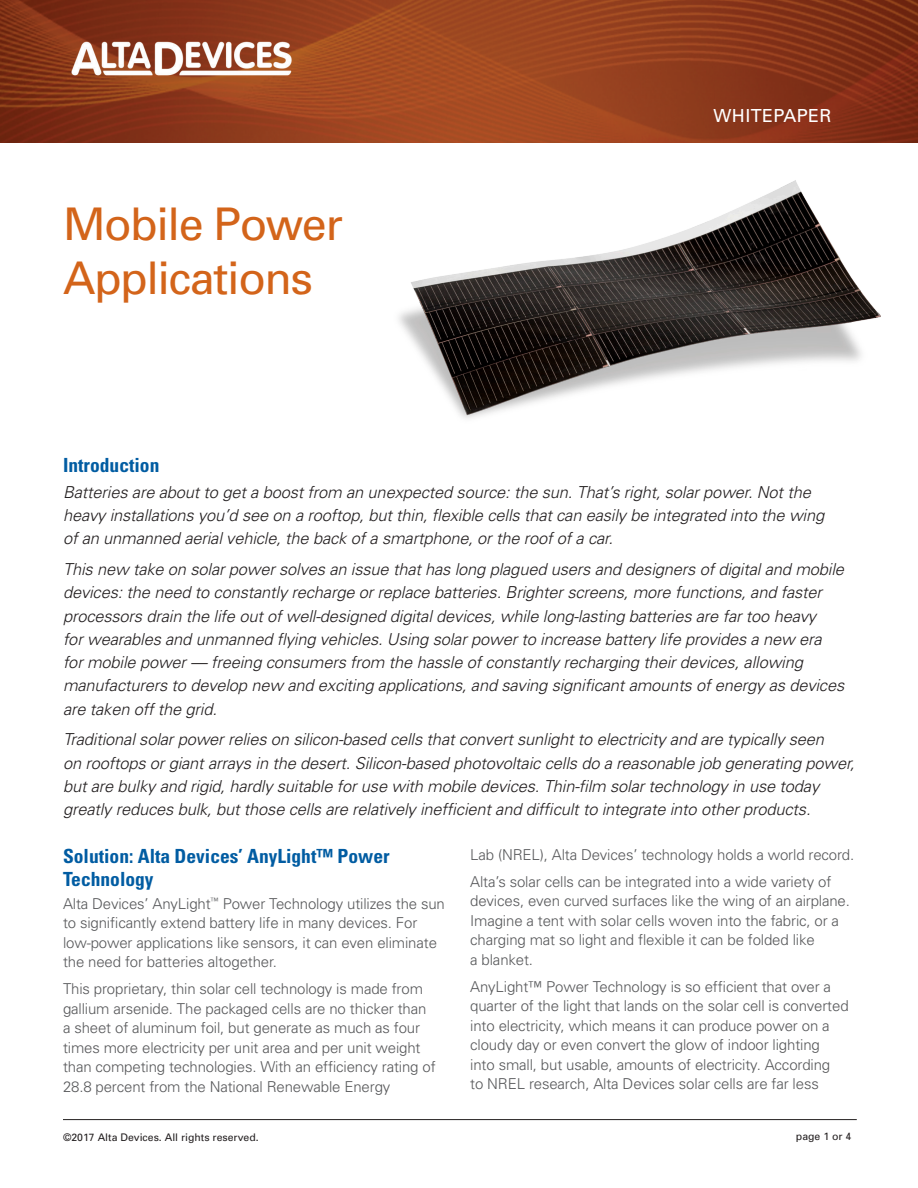
<style>
.page{position:relative;width:918px;height:1188px;background:#fff}
.page>*{position:absolute;margin:0;border:0;box-sizing:border-box;transform-origin:0 0}
.Title_1{font:45px/54px "Univers";letter-spacing:-.03em;color:#d3641a}
.Body_Head_1{font:700 condensed 19.5px/23.4px "Univers";color:#015ca2}
.t1{font:18px "Univers";letter-spacing:.02em;color:#fff}
.Intro_Body{font:italic 300 16.5px/23.2px "Univers";letter-spacing:-.01em;color:#231f20}
.Body{font:300 15px/19.5px "Univers";letter-spacing:-.01em;color:#57585a}
.t2{font:10.5px "Univers";color:#231f20}
</style>
<div class="page">
<img style="left:0;top:0;width:918px;height:143px">
<hr style="left:63px;top:1119px;width:794px;height:1px;background:#231f20">
<img style="left:398px;top:180px;width:482px;height:239px">
<p class="Title_1" style="left:63px;top:196px;width:282px">Mobile Power<br>Applications</p>
<p class="t1" style="left:714px;top:105px;width:119px">WHITEPAPER</p>
<p class="Body_Head_1" style="left:63px;top:453px;width:98px">Introduction</p>
<p class="Intro_Body" style="left:63px;top:480px;width:763px">Batteries are about to get a boost from an unexpected source: the sun. That’s right, solar power. Not the heavy installations you’d see on a rooftop, but thin, flexible cells that can easily be integrated into the wing of an unmanned aerial vehicle, the back of a smartphone, or the roof of a car.</p>
<p class="Intro_Body" style="left:63px;top:557px;width:783px">This new take on solar power solves an issue that has long plagued users and designers of digital and mobile devices: the need to constantly recharge or replace batteries. Brighter screens, more functions, and faster processors drain the life out of well-designed digital devices, while long-lasting batteries are far too heavy<br>for wearables and unmanned flying vehicles. Using solar power to increase battery life provides a new era for mobile power — freeing consumers from the hassle of constantly recharging their devices, allowing manufacturers to develop new and exciting applications, and saving significant amounts of energy as devices are taken off the grid.</p>
<p class="Intro_Body" style="left:63px;top:728px;width:793px">Traditional solar power relies on silicon-based cells that convert sunlight to electricity and are typically seen<br>on rooftops or giant arrays in the desert. Silicon-based photovoltaic cells do a reasonable job generating power, but are bulky and rigid, hardly suitable for use with mobile devices. Thin-film solar technology in use today greatly reduces bulk, but those cells are relatively inefficient and difficult to integrate into other products.</p>
<p class="Body_Head_1" style="left:63px;top:844px;width:328px">Solution: Alta Devices’ AnyLight™ Power<br>Technology</p>
<p class="Body" style="left:63px;top:893px;width:383px">Alta Devices’ AnyLight<sup>™</sup> Power Technology utilizes the sun to significantly extend battery life in many devices. For low-power applications like sensors, it can even eliminate the need for batteries altogether.</p>
<p class="Body" style="left:63px;top:979px;width:374px">This proprietary, thin solar cell technology is made from gallium arsenide. The packaged cells are no thicker than a sheet of aluminum foil, but generate as much as four times more electricity per unit area and per unit weight than competing technologies. With an efficiency rating of 28.8 percent from the National Renewable Energy</p>
<p class="Body" style="left:470px;top:844px;width:386px">Lab (NREL), Alta Devices’ technology holds a world record.</p>
<p class="Body" style="left:470px;top:871px;width:381px">Alta’s solar cells can be integrated into a wide variety of devices, even curved surfaces like the wing of an airplane.<br>Imagine a tent with solar cells woven into the fabric, or a charging mat so light and flexible it can be folded like<br>a blanket.</p>
<p class="Body" style="left:470px;top:976px;width:380px">AnyLight™ Power Technology is so efficient that over a quarter of the light that lands on the solar cell is converted into electricity, which means it can produce power on a cloudy day or even convert the glow of indoor lighting<br>into small, but usable, amounts of electricity. According<br>to NREL research, Alta Devices solar cells are far less</p>
<p class="t2" style="left:63px;top:1130px;width:197px">©2017 Alta Devices. All rights reserved.</p>
<p class="t2" style="left:796px;top:1130px;width:57px">page 1 or 4</p>
</div>
